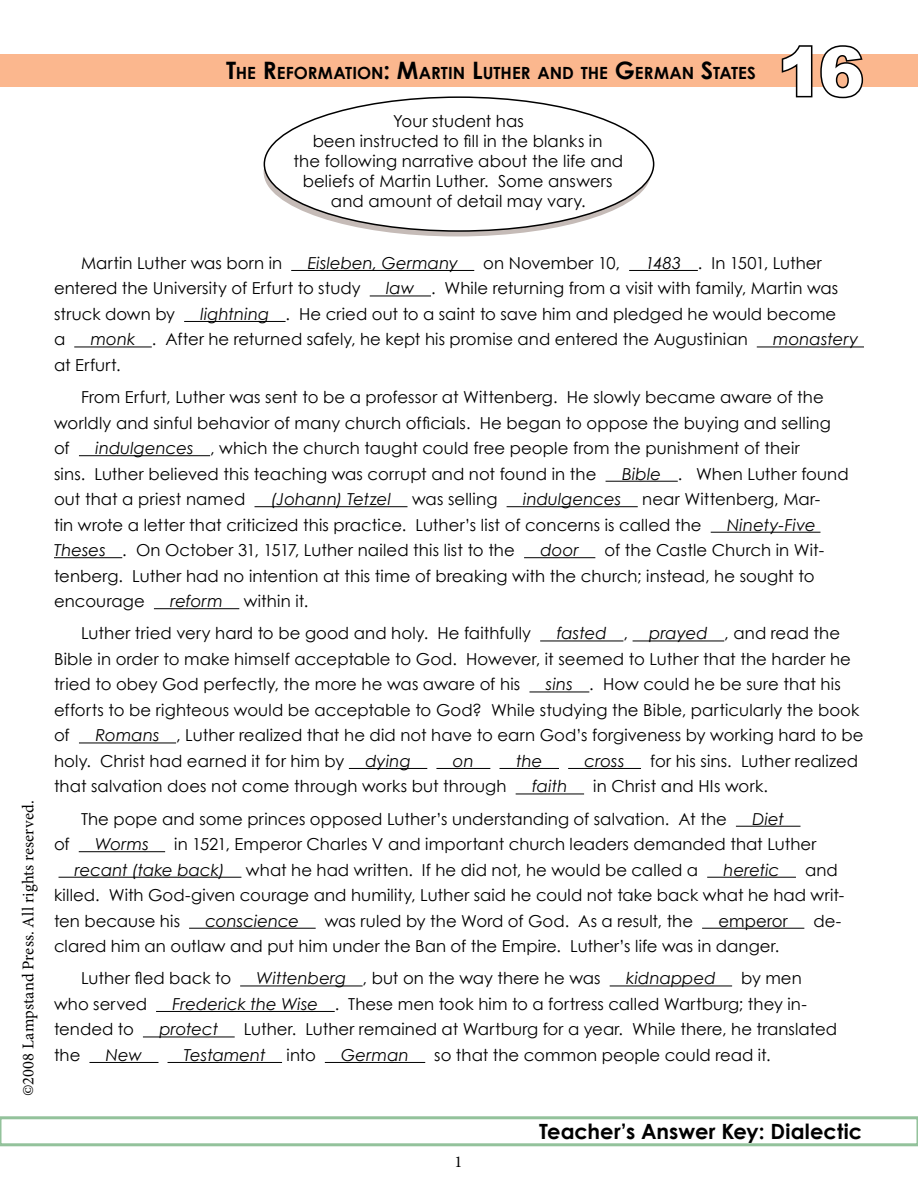
<style>
.page{position:relative;width:918px;height:1188px;background:#fff}
.page>*{position:absolute;margin:0;border:0;box-sizing:border-box;transform-origin:0 0}
.t1{font:900 67.5px "Arial";color:#fff}
.t2{font:700 21px "Century Gothic";letter-spacing:.005em;color:#000}
.t3{font:700 16.8px "Century Gothic";letter-spacing:.005em;color:#000}
.t4{font:16.5px/25.5px "Century Gothic";letter-spacing:.005em;color:#000}
.t5{font:italic 16.5px "Century Gothic";color:#000}
.t6{font:16.5px "Minion Pro";letter-spacing:.005em;color:#000}
.s1{font-size:30px}
.s2{font-size:24px}
.s3{font-style:italic}
.s4{font-style:normal}
</style>
<div class="page">
<svg style="left:0;top:1116px;width:918px;height:30px"></svg>
<div style="left:0;top:54px;width:918px;height:32px;background:#fbb78e"></div>
<svg style="left:780px;top:45px;width:85px;height:54px"></svg>
<svg style="left:264px;top:108px;width:387px;height:128px;background:#a9a19d"></svg>
<div style="left:264px;top:97px;width:390px;height:134px;background:#fff;border-radius:50%"></div>
<hr style="left:291px;top:270px;width:183px;height:1px;background:#000">
<hr style="left:629px;top:270px;width:69px;height:1px;background:#000">
<hr style="left:370px;top:295px;width:61px;height:1px;background:#000">
<hr style="left:184px;top:321px;width:102px;height:1px;background:#000">
<hr style="left:74px;top:346px;width:78px;height:1px;background:#000">
<hr style="left:757px;top:346px;width:107px;height:1px;background:#000">
<hr style="left:79px;top:455px;width:131px;height:1px;background:#000">
<hr style="left:606px;top:481px;width:72px;height:1px;background:#000">
<hr style="left:255px;top:506px;width:153px;height:1px;background:#000">
<hr style="left:507px;top:506px;width:131px;height:1px;background:#000">
<hr style="left:711px;top:532px;width:109px;height:1px;background:#000">
<hr style="left:54px;top:557px;width:68px;height:1px;background:#000">
<hr style="left:524px;top:557px;width:71px;height:1px;background:#000">
<hr style="left:154px;top:608px;width:85px;height:1px;background:#000">
<hr style="left:540px;top:640px;width:83px;height:1px;background:#000">
<hr style="left:633px;top:640px;width:91px;height:1px;background:#000">
<hr style="left:529px;top:691px;width:60px;height:1px;background:#000">
<hr style="left:79px;top:742px;width:97px;height:1px;background:#000">
<hr style="left:349px;top:768px;width:78px;height:1px;background:#000">
<hr style="left:436px;top:768px;width:54px;height:1px;background:#000">
<hr style="left:500px;top:768px;width:59px;height:1px;background:#000">
<hr style="left:568px;top:768px;width:73px;height:1px;background:#000">
<hr style="left:516px;top:793px;width:68px;height:1px;background:#000">
<hr style="left:736px;top:826px;width:65px;height:1px;background:#000">
<hr style="left:79px;top:851px;width:86px;height:1px;background:#000">
<hr style="left:59px;top:877px;width:182px;height:1px;background:#000">
<hr style="left:707px;top:877px;width:89px;height:1px;background:#000">
<hr style="left:189px;top:928px;width:127px;height:1px;background:#000">
<hr style="left:702px;top:928px;width:102px;height:1px;background:#000">
<hr style="left:240px;top:985px;width:123px;height:1px;background:#000">
<hr style="left:610px;top:985px;width:122px;height:1px;background:#000">
<hr style="left:156px;top:1011px;width:179px;height:1px;background:#000">
<hr style="left:143px;top:1036px;width:92px;height:1px;background:#000">
<hr style="left:89px;top:1062px;width:70px;height:1px;background:#000">
<hr style="left:168px;top:1062px;width:114px;height:1px;background:#000">
<hr style="left:325px;top:1062px;width:100px;height:1px;background:#000">
<p class="t2" style="left:624px;top:57px;width:119px"><span class="s1">W</span>EEK <span class="s1">T</span>ITLE</p>
<p class="t3" style="left:226px;top:60px;width:530px"><span class="s2">T</span>HE <span class="s2">R</span>EFORMATION<span class="s2">: M</span>ARTIN <span class="s2">L</span>UTHER AND THE <span class="s2">G</span>ERMAN <span class="s2">S</span>TATES</p>
<p class="t4" style="left:294px;top:111px;width:331px;line-height:19.8px;text-align:center">Your student has<br>been instructed to fill in the blanks in<br>the following narrative about the life and beliefs of Martin Luther. Some answers and amount of detail may vary.</p>
<h1 class="t1" style="left:778px;top:23px;width:88px">16</h1>
<p class="t6" style="left:17px;top:1096px;width:297px;rotate:-90deg">©2008 Lampstand Press. All rights reserved.</p>
<p class="t4" style="left:81px;top:250px;width:203px">Martin Luther was born in</p>
<p class="t5" style="left:308px;top:251px;width:152px">Eisleben, Germany</p>
<p class="t4" style="left:483px;top:250px;width:138px">on November 10,</p>
<p class="t4" style="left:646px;top:250px;width:178px"><span class="s3">1483</span> . In 1501, Luther</p>
<p class="t4" style="left:54px;top:275px;width:308px">entered the University of Erfurt to study</p>
<p class="t4" style="left:386px;top:275px;width:454px"><span class="s3">law</span> . While returning from a visit with family, Martin was</p>
<p class="t4" style="left:54px;top:301px;width:123px">struck down by</p>
<p class="t4" style="left:201px;top:301px;width:637px"><span class="s3">lightning</span> . He cried out to a saint to save him and pledged he would become</p>
<p class="t4" style="left:54px;top:326px;width:13px">a</p>
<p class="t4" style="left:91px;top:326px;width:659px"><span class="s3">monk</span> . After he returned safely, he kept his promise and entered the Augustinian</p>
<p class="t5" style="left:773px;top:328px;width:87px">monastery</p>
<p class="t4" style="left:81px;top:349px;width:744px;line-height:32.2px;text-indent:-27px">at Erfurt.<br>From Erfurt, Luther was sent to be a professor at Wittenberg. He slowly became aware of the</p>
<p class="t4" style="left:54px;top:410px;width:778px">worldly and sinful behavior of many church officials. He began to oppose the buying and selling of</p>
<p class="t4" style="left:54px;top:435px;width:747px;text-indent:41px"><span class="s3">indulgences</span> , which the church taught could free people from the punishment of their sins. Luther believed this teaching was corrupt and not found in the</p>
<p class="t4" style="left:622px;top:461px;width:228px"><span class="s3">Bible</span> . When Luther found</p>
<p class="t4" style="left:54px;top:486px;width:768px;text-indent:588px">near Wittenberg, Mar&shy;tin wrote a letter that criticized this practice. Luther’s list of concerns is called the</p>
<p class="t4" style="left:54px;top:486px;width:193px">out that a priest named</p>
<p class="t5" style="left:271px;top:488px;width:122px">(Johann) Tetzel</p>
<p class="t4" style="left:412px;top:486px;width:87px">was selling</p>
<p class="t5" style="left:523px;top:488px;width:100px">indulgences</p>
<p class="t5" style="left:727px;top:513px;width:90px">Ninety-Five</p>
<p class="t4" style="left:54px;top:537px;width:462px"><span class="s3">Theses</span> . On October 31, 1517, Luther nailed this list to the</p>
<p class="t5" style="left:541px;top:539px;width:40px">door</p>
<p class="t4" style="left:54px;top:537px;width:772px;text-indent:551px">of the Castle Church in Wit&shy;tenberg. Luther had no intention at this time of breaking with the church; instead, he sought to encourage</p>
<p class="t4" style="left:81px;top:585px;width:452px;line-height:32.2px;text-indent:163px">within it.<br>Luther tried very hard to be good and holy. He faithfully</p>
<p class="t5" style="left:170px;top:590px;width:54px">reform</p>
<p class="t5" style="left:557px;top:622px;width:73px">fasted <span class="s4">,</span></p>
<p class="t4" style="left:54px;top:620px;width:798px;text-indent:595px"><span class="s3">prayed</span> , and read the<br>Bible in order to make himself acceptable to God. However, it seemed to Luther that the harder he tried to obey God perfectly, the more he was aware of his</p>
<p class="t4" style="left:54px;top:671px;width:807px;text-indent:492px"><span class="s3">sins</span> . How could he be sure that his efforts to be righteous would be acceptable to God? While studying the Bible, particularly the book of</p>
<p class="t4" style="left:54px;top:722px;width:811px;text-indent:41px"><span class="s3">Romans</span> , Luther realized that he did not have to earn God’s forgiveness by working hard to be holy. Christ had earned it for him by</p>
<p class="t5" style="left:365px;top:749px;width:47px">dying</p>
<p class="t5" style="left:453px;top:749px;width:22px">on</p>
<p class="t5" style="left:516px;top:749px;width:28px">the</p>
<p class="t5" style="left:585px;top:749px;width:41px">cross</p>
<p class="t4" style="left:650px;top:748px;width:209px">for his sins. Luther realized</p>
<p class="t4" style="left:54px;top:773px;width:454px">that salvation does not come through works but through</p>
<p class="t5" style="left:532px;top:775px;width:37px">faith</p>
<p class="t4" style="left:81px;top:770px;width:689px;line-height:32.2px;text-indent:512px">in Christ and HIs work.<br>The pope and some princes opposed Luther’s understanding of salvation. At the</p>
<p class="t5" style="left:752px;top:807px;width:33px">Diet</p>
<p class="t4" style="left:54px;top:831px;width:17px">of</p>
<p class="t5" style="left:95px;top:833px;width:55px">Worms</p>
<p class="t4" style="left:174px;top:831px;width:644px">in 1521, Emperor Charles V and important church leaders demanded that Luther</p>
<p class="t5" style="left:75px;top:858px;width:152px">recant (take back)</p>
<p class="t4" style="left:246px;top:857px;width:454px">what he had written. If he did not, he would be called a</p>
<p class="t5" style="left:724px;top:858px;width:57px">heretic</p>
<p class="t4" style="left:54px;top:857px;width:792px;text-indent:751px">and killed. With God-given courage and humility, Luther said he could not take back what he had writ&shy;ten because his</p>
<p class="t5" style="left:206px;top:909px;width:95px">conscience</p>
<p class="t4" style="left:325px;top:908px;width:370px">was ruled by the Word of God. As a result, the</p>
<p class="t4" style="left:719px;top:908px;width:71px">emperor</p>
<p class="t4" style="left:813px;top:908px;width:30px">de-</p>
<p class="t4" style="left:81px;top:930px;width:700px;line-height:32.2px;text-indent:-27px">clared him an outlaw and put him under the Ban of the Empire. Luther’s life was in danger.<br>Luther fled back to</p>
<p class="t4" style="left:257px;top:965px;width:346px"><span class="s3">Wittenberg</span> , but on the way there he was</p>
<p class="t5" style="left:626px;top:967px;width:91px">kidnapped</p>
<p class="t4" style="left:741px;top:965px;width:62px">by men</p>
<p class="t4" style="left:54px;top:991px;width:95px">who served</p>
<p class="t4" style="left:173px;top:991px;width:636px"><span class="s3">Frederick the Wise</span> . These men took him to a fortress called Wartburg; they in-</p>
<p class="t4" style="left:54px;top:1016px;width:81px">tended to</p>
<p class="t5" style="left:159px;top:1018px;width:60px">protect</p>
<p class="t4" style="left:244px;top:1016px;width:595px">Luther. Luther remained at Wartburg for a year. While there, he translated</p>
<p class="t4" style="left:54px;top:1042px;width:28px">the</p>
<p class="t5" style="left:106px;top:1043px;width:38px">New</p>
<p class="t5" style="left:184px;top:1043px;width:83px">Testament</p>
<p class="t4" style="left:287px;top:1042px;width:31px">into</p>
<p class="t5" style="left:341px;top:1043px;width:69px">German</p>
<p class="t4" style="left:434px;top:1042px;width:338px">so that the common people could read it.</p>
<p class="t2" style="left:539px;top:1116px;width:325px">TEACHER’S ANSWER KEY: DIALECTIC</p>
</div>
